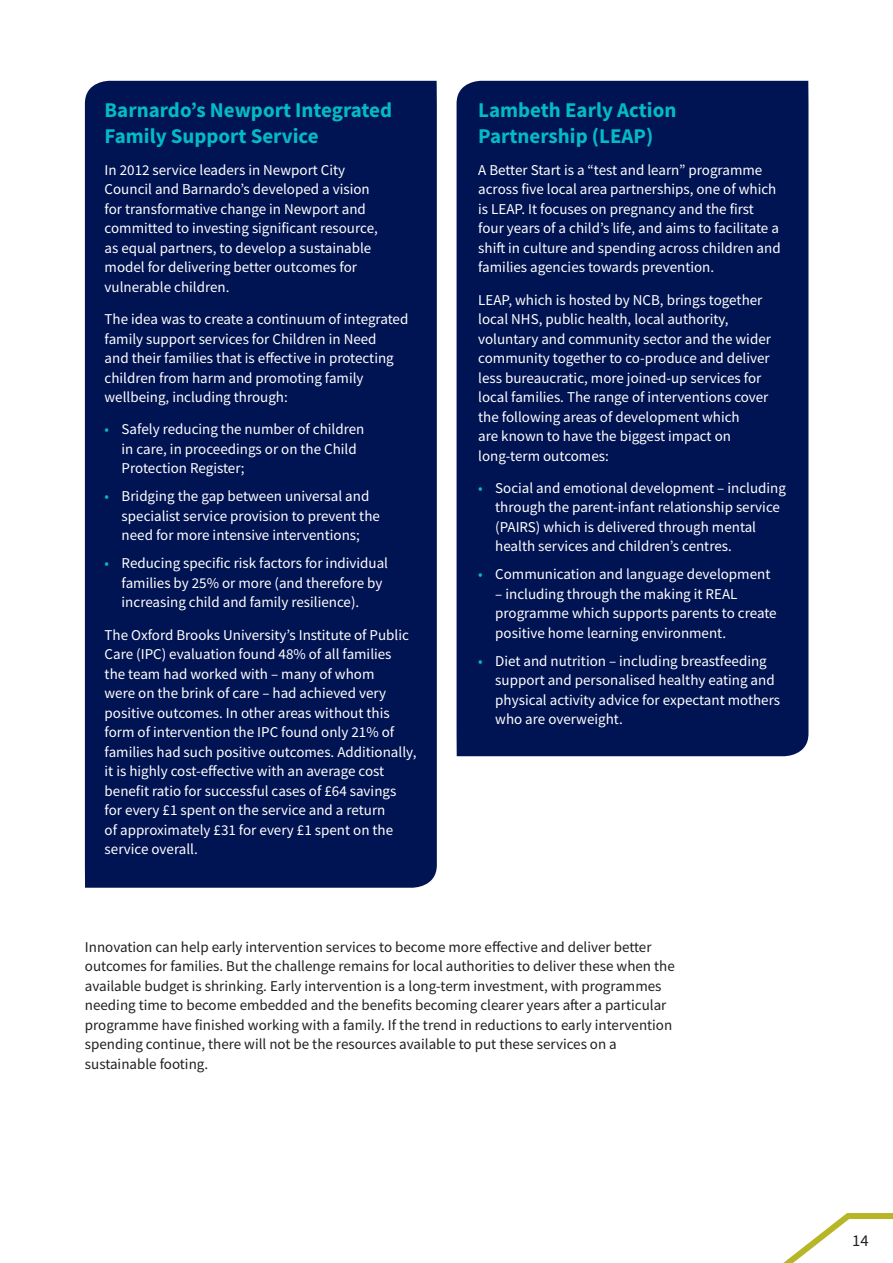
<style>
.page{position:relative;width:893px;height:1263px;background:#fff}
.page>*{position:absolute;margin:0;border:0;box-sizing:border-box;transform-origin:0 0}
.t1{font:700 21px/25.2px "Source Sans Pro";color:#03bac6}
.t2{font:16.5px "Source Sans Pro";color:#231f20}
.t3{font:15px/19.5px "Source Sans Pro";color:#fff}
.t4{font:15px/19.5px "Source Sans Pro";color:#231f20}
.s1{color:#03bac6}
</style>
<div class="page">
<svg style="left:783px;top:1213px;width:110px;height:50px"></svg>
<div style="left:85px;top:81px;width:352px;height:807px;background:#001352"></div>
<div style="left:457px;top:81px;width:351px;height:675px;background:#001352"></div>
<p class="t1" style="left:105px;top:97px;width:289px">Barnardo’s Newport Integrated<br>Family Support Service</p>
<p class="t3" style="left:105px;top:160px;width:275px">In 2012 service leaders in Newport City Council and Barnardo’s developed a vision for transformative change in Newport and committed to investing significant resource, as equal partners, to develop a sustainable model for delivering better outcomes for vulnerable children.</p>
<p class="t3" style="left:105px;top:309px;width:305px">The idea was to create a continuum of integrated family support services for Children in Need<br>and their families that is effective in protecting children from harm and promoting family wellbeing, including through:</p>
<p class="t3" style="left:122px;top:420px;width:244px;text-indent:-17px"><span class="s1">•</span> Safely reducing the number of children in care, in proceedings or on the Child<br>Protection Register;</p>
<p class="t3" style="left:122px;top:487px;width:260px;text-indent:-17px"><span class="s1">•</span> Bridging the gap between universal and specialist service provision to prevent the need for more intensive interventions;</p>
<p class="t3" style="left:122px;top:554px;width:268px;text-indent:-17px"><span class="s1">•</span> Reducing specific risk factors for individual families by 25% or more (and therefore by increasing child and family resilience).</p>
<p class="t3" style="left:105px;top:625px;width:313px">The Oxford Brooks University’s Institute of Public Care (IPC) evaluation found 48% of all families<br>the team had worked with – many of whom<br>were on the brink of care – had achieved very positive outcomes. In other areas without this form of intervention the IPC found only 21% of families had such positive outcomes. Additionally, it is highly cost-effective with an average cost benefit ratio for successful cases of £64 savings for every £1 spent on the service and a return<br>of approximately £31 for every £1 spent on the service overall.</p>
<p class="t1" style="left:478px;top:97px;width:200px">Lambeth Early Action<br>Partnership (LEAP)</p>
<p class="t3" style="left:478px;top:160px;width:304px">A Better Start is a “test and learn” programme across five local area partnerships, one of which is LEAP. It focuses on pregnancy and the first four years of a child’s life, and aims to facilitate a shift in culture and spending across children and families agencies towards prevention.</p>
<p class="t3" style="left:478px;top:290px;width:294px">LEAP, which is hosted by NCB, brings together local NHS, public health, local authority, voluntary and community sector and the wider community together to co-produce and deliver less bureaucratic, more joined-up services for local families. The range of interventions cover the following areas of development which<br>are known to have the biggest impact on long-term outcomes:</p>
<p class="t3" style="left:495px;top:478px;width:292px;text-indent:-17px"><span class="s1">•</span> Social and emotional development – including through the parent-infant relationship service (PAIRS) which is delivered through mental health services and children’s centres.</p>
<p class="t3" style="left:478px;top:565px;width:294px"><span class="s1">•</span> Communication and language development</p>
<p class="t3" style="left:495px;top:584px;width:283px">– including through the making it REAL programme which supports parents to create positive home learning environment.</p>
<p class="t3" style="left:495px;top:651px;width:286px;text-indent:-17px"><span class="s1">•</span> Diet and nutrition – including breastfeeding support and personalised healthy eating and physical activity advice for expectant mothers who are overweight.</p>
<p class="t4" style="left:85px;top:937px;width:591px">Innovation can help early intervention services to become more effective and deliver better outcomes for families. But the challenge remains for local authorities to deliver these when the available budget is shrinking. Early intervention is a long-term investment, with programmes needing time to become embedded and the benefits becoming clearer years after a particular programme have finished working with a family. If the trend in reductions to early intervention spending continue, there will not be the resources available to put these services on a sustainable footing.</p>
<p class="t2" style="left:852px;top:1229px;width:18px">14</p>
</div>
